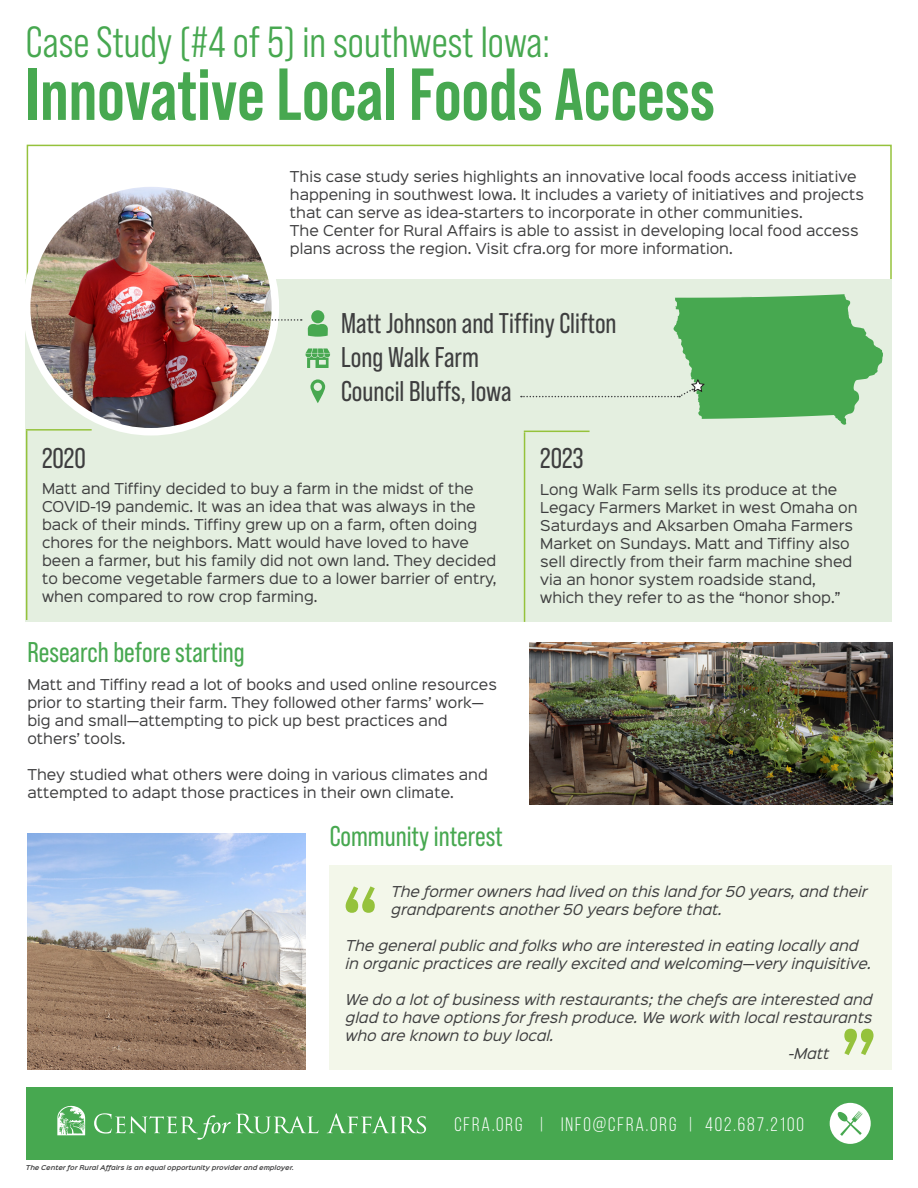
<style>
.page{position:relative;width:918px;height:1188px;background:#fff}
.page>*{position:absolute;margin:0;border:0;box-sizing:border-box;transform-origin:0 0}
.t1{font:700 73.5px "Bebas Neue Pro";color:#47a850}
.t2{font:43.5px "Bebas Neue Pro Middle";color:#47a850}
.t3{font:28.5px "Bebas Neue Pro";color:#3e3e3f}
.t4{font:28.5px "Bebas Neue Pro";color:#47a850}
.t5{font:19.5px "Bebas Neue";letter-spacing:.1em;color:#fff}
.t6{font:13.5px/18px "Sinkin Sans 400";color:#3e3e3f}
.t7{font:italic 13.5px/18px "Sinkin Sans 400";color:#3e3e3f}
.t8{font:italic 600 6px "Sinkin Sans 600";color:#3e3e3f}
</style>
<div class="page">
<div style="left:26px;top:1087px;width:866px;height:73px;background:#47a850"></div>
<svg style="left:94px;top:1113px;width:224px;height:27px"></svg>
<svg style="left:327px;top:1113px;width:99px;height:20px"></svg>
<svg style="left:57px;top:1106px;width:28px;height:29px"></svg>
<div style="left:830px;top:1103px;width:41px;height:41px;background:#fff;border-radius:50%"></div>
<svg style="left:837px;top:1111px;width:26px;height:25px"></svg>
<div style="left:27px;top:145px;width:865px;height:138px;border:2px solid #95c23c"></div>
<div style="left:25px;top:279px;width:867px;height:343px;background:#e4efe0"></div>
<hr style="left:26px;top:430px;width:1px;height:190px;background:#95c23c">
<img style="left:27px;top:183px;width:248px;height:249px;border-radius:124px">
<div style="left:23px;top:179px;width:256px;height:257px;border:8px solid #fff;border-radius:50%"></div>
<hr style="left:26px;top:429px;width:66px;height:2px;background:#95c23c">
<div style="left:330px;top:865px;width:562px;height:205px;background:#f3f7ea"></div>
<svg style="left:346px;top:886px;width:29px;height:27px"></svg>
<svg style="left:844px;top:1029px;width:30px;height:26px"></svg>
<div style="left:311px;top:310px;width:13px;height:13px;background:#47a850;border-radius:50%"></div>
<svg style="left:308px;top:324px;width:20px;height:13px"></svg>
<svg style="left:306px;top:348px;width:24px;height:20px"></svg>
<svg style="left:310px;top:379px;width:15px;height:24px"></svg>
<svg style="left:521px;top:294px;width:362px;height:131px"></svg>
<img style="left:529px;top:642px;width:363px;height:163px">
<hr style="left:524px;top:432px;width:1px;height:190px;background:#95c23c">
<hr style="left:524px;top:431px;width:66px;height:1px;background:#95c23c">
<svg style="left:225px;top:319px;width:77px;height:9px"></svg>
<img style="left:27px;top:833px;width:279px;height:237px">
<p class="t2" style="left:26px;top:18px;width:526px">Case Study (#4 of 5) in southwest Iowa:</p>
<p class="t1" style="left:26px;top:52px;width:691px">Innovative Local Foods Access</p>
<p class="t6" style="left:290px;top:166px;width:568px">This case study series highlights an innovative local foods access initiative</p>
<p class="t6" style="left:290px;top:184px;width:576px">happening in southwest Iowa. It includes a variety of initiatives and projects that can serve as idea-starters to incorporate in other communities.<br>The Center for Rural Affairs is able to assist in developing local food access plans across the region. Visit cfra.org for more information.</p>
<p class="t3" style="left:341px;top:307px;width:277px">Matt Johnson and Tiffiny Clifton</p>
<p class="t3" style="left:341px;top:341px;width:139px">Long Walk Farm</p>
<p class="t3" style="left:341px;top:375px;width:172px">Council Bluffs, Iowa</p>
<p class="t3" style="left:42px;top:442px;width:45px">2020</p>
<p class="t6" style="left:42px;top:479px;width:433px">Matt and Tiffiny decided to buy a farm in the midst of the</p>
<p class="t6" style="left:42px;top:497px;width:456px">COVID-19 pandemic. It was an idea that was always in the back of their minds. Tiffiny grew up on a farm, often doing chores for the neighbors. Matt would have loved to have been a farmer, but his family did not own land. They decided to become vegetable farmers due to a lower barrier of entry, when compared to row crop farming.</p>
<p class="t4" style="left:27px;top:636px;width:219px">Research before starting</p>
<p class="t6" style="left:27px;top:675px;width:471px">Matt and Tiffiny read a lot of books and used online resources prior to starting their farm. They followed other farms’ work— big and small—attempting to pick up best practices and others’ tools.</p>
<p class="t6" style="left:27px;top:765px;width:462px">They studied what others were doing in various climates and attempted to adapt those practices in their own climate.</p>
<p class="t4" style="left:330px;top:820px;width:175px">Community interest</p>
<p class="t3" style="left:540px;top:442px;width:45px">2023</p>
<p class="t6" style="left:540px;top:479px;width:299px">Long Walk Farm sells its produce at the</p>
<p class="t6" style="left:540px;top:497px;width:319px">Legacy Farmers Market in west Omaha on</p>
<p class="t6" style="left:540px;top:515px;width:314px">Saturdays and Aksarben Omaha Farmers</p>
<p class="t6" style="left:540px;top:533px;width:314px">Market on Sundays. Matt and Tiffiny also sell directly from their farm machine shed</p>
<p class="t6" style="left:540px;top:569px;width:277px">via an honor system roadside stand,</p>
<p class="t6" style="left:540px;top:587px;width:302px">which they refer to as the “honor shop.”</p>
<p class="t7" style="left:391px;top:882px;width:478px">The former owners had lived on this land for 50 years, and their grandparents another 50 years before that.</p>
<p class="t7" style="left:346px;top:936px;width:527px">The general public and folks who are interested in eating locally and in organic practices are really excited and welcoming—very inquisitive.</p>
<p class="t7" style="left:346px;top:990px;width:529px;text-align:justify">We do a lot of business with restaurants; the chefs are interested and glad to have options for fresh produce. We work with local restaurants who are known to buy local.</p>
<p class="t7" style="left:789px;top:1044px;width:42px">-Matt</p>
<p class="t8" style="left:26px;top:1162px;width:270px">The Center for Rural Affairs is an equal opportunity provider and employer.</p>
<h3 class="t5" style="left:454px;top:1114px;width:351px">CFRA.ORG | INFO@CFRA.ORG | 402.687.2100</h3>
</div>
